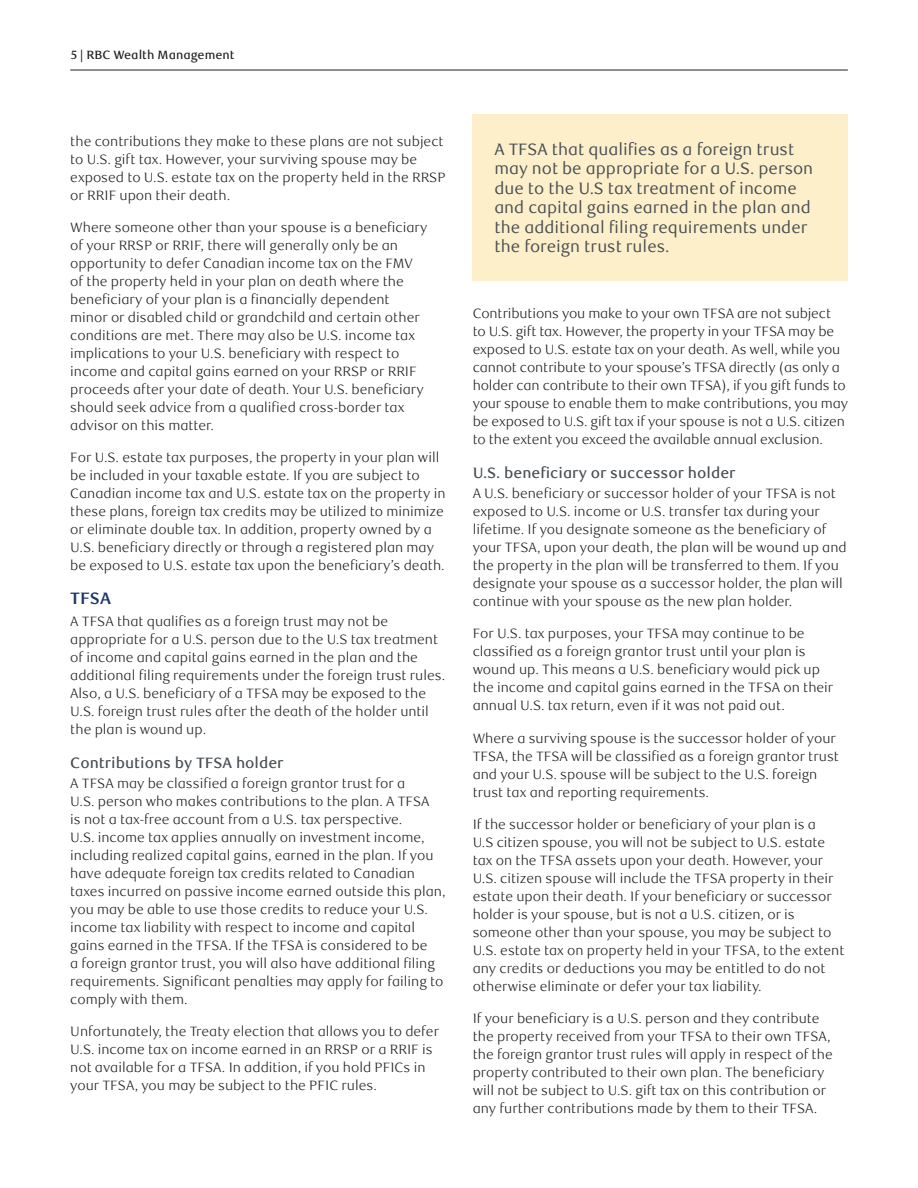
<style>
.page{position:relative;width:918px;height:1188px;background:#fff}
.page>*{position:absolute;margin:0;border:0;box-sizing:border-box;transform-origin:0 0}
.t1{font:16.5px/19.5px "RBC Text";color:#484e54}
.t2{font:700 16.5px "RBC Text";color:#1c366c}
.t3{font:500 15px "RBC Text";color:#484e54}
.t4{font:300 13.5px/18px "RBC Text";color:#231f20}
.t5{font:500 12px "RBC Text";color:#231f20}
</style>
<div class="page">
<hr style="left:70px;top:70px;width:778px;height:1px;background:#231f20">
<div style="left:473px;top:114px;width:375px;height:167px;background:#feefcb"></div>
<p class="t5" style="left:71px;top:47px;width:165px">5 | RBC Wealth Management</p>
<p class="t4" style="left:70px;top:132px;width:377px">the contributions they make to these plans are not subject to U.S. gift tax. However, your surviving spouse may be exposed to U.S. estate tax on the property held in the RRSP or RRIF upon their death.</p>
<p class="t4" style="left:70px;top:219px;width:359px">Where someone other than your spouse is a beneficiary of your RRSP or RRIF, there will generally only be an opportunity to defer Canadian income tax on the FMV of the property held in your plan on death where the beneficiary of your plan is a financially dependent minor or disabled child or grandchild and certain other conditions are met. There may also be U.S. income tax implications to your U.S. beneficiary with respect to income and capital gains earned on your RRSP or RRIF proceeds after your date of death. Your U.S. beneficiary should seek advice from a qualified cross-border tax advisor on this matter.</p>
<p class="t4" style="left:70px;top:449px;width:377px">For U.S. estate tax purposes, the property in your plan will be included in your taxable estate. If you are subject to Canadian income tax and U.S. estate tax on the property in these plans, foreign tax credits may be utilized to minimize or eliminate double tax. In addition, property owned by a U.S. beneficiary directly or through a registered plan may be exposed to U.S. estate tax upon the beneficiary’s death.</p>
<p class="t2" style="left:70px;top:589px;width:42px">TFSA</p>
<p class="t4" style="left:70px;top:613px;width:376px">A TFSA that qualifies as a foreign trust may not be appropriate for a U.S. person due to the U.S tax treatment of income and capital gains earned in the plan and the additional filing requirements under the foreign trust rules.<br>Also, a U.S. beneficiary of a TFSA may be exposed to the U.S. foreign trust rules after the death of the holder until the plan is wound up.</p>
<p class="t3" style="left:70px;top:754px;width:215px">Contributions by TFSA holder</p>
<p class="t4" style="left:70px;top:775px;width:377px">A TFSA may be classified a foreign grantor trust for a<br>U.S. person who makes contributions to the plan. A TFSA<br>is not a tax-free account from a U.S. tax perspective.<br>U.S. income tax applies annually on investment income, including realized capital gains, earned in the plan. If you have adequate foreign tax credits related to Canadian taxes incurred on passive income earned outside this plan, you may be able to use those credits to reduce your U.S. income tax liability with respect to income and capital gains earned in the TFSA. If the TFSA is considered to be<br>a foreign grantor trust, you will also have additional filing requirements. Significant penalties may apply for failing to comply with them.</p>
<p class="t4" style="left:70px;top:1023px;width:370px">Unfortunately, the Treaty election that allows you to defer U.S. income tax on income earned in an RRSP or a RRIF is not available for a TFSA. In addition, if you hold PFICs in your TFSA, you may be subject to the PFIC rules.</p>
<p class="t1" style="left:494px;top:140px;width:320px">A TFSA that qualifies as a foreign trust may not be appropriate for a U.S. person due to the U.S tax treatment of income and capital gains earned in the plan and the additional filing requirements under the foreign trust rules.</p>
<p class="t4" style="left:473px;top:305px;width:377px">Contributions you make to your own TFSA are not subject<br>to U.S. gift tax. However, the property in your TFSA may be exposed to U.S. estate tax on your death. As well, while you cannot contribute to your spouse’s TFSA directly (as only a holder can contribute to their own TFSA), if you gift funds to your spouse to enable them to make contributions, you may be exposed to U.S. gift tax if your spouse is not a U.S. citizen to the extent you exceed the available annual exclusion.</p>
<p class="t3" style="left:473px;top:464px;width:264px">U.S. beneficiary or successor holder</p>
<p class="t4" style="left:473px;top:485px;width:376px">A U.S. beneficiary or successor holder of your TFSA is not exposed to U.S. income or U.S. transfer tax during your lifetime. If you designate someone as the beneficiary of your TFSA, upon your death, the plan will be wound up and the property in the plan will be transferred to them. If you designate your spouse as a successor holder, the plan will continue with your spouse as the new plan holder.</p>
<p class="t4" style="left:473px;top:625px;width:362px">For U.S. tax purposes, your TFSA may continue to be classified as a foreign grantor trust until your plan is wound up. This means a U.S. beneficiary would pick up the income and capital gains earned in the TFSA on their annual U.S. tax return, even if it was not paid out.</p>
<p class="t4" style="left:473px;top:729px;width:368px">Where a surviving spouse is the successor holder of your TFSA, the TFSA will be classified as a foreign grantor trust and your U.S. spouse will be subject to the U.S. foreign trust tax and reporting requirements.</p>
<p class="t4" style="left:473px;top:816px;width:373px">If the successor holder or beneficiary of your plan is a<br>U.S citizen spouse, you will not be subject to U.S. estate tax on the TFSA assets upon your death. However, your U.S. citizen spouse will include the TFSA property in their estate upon their death. If your beneficiary or successor holder is your spouse, but is not a U.S. citizen, or is someone other than your spouse, you may be subject to U.S. estate tax on property held in your TFSA, to the extent any credits or deductions you may be entitled to do not otherwise eliminate or defer your tax liability.</p>
<p class="t4" style="left:473px;top:1010px;width:362px">If your beneficiary is a U.S. person and they contribute the property received from your TFSA to their own TFSA, the foreign grantor trust rules will apply in respect of the property contributed to their own plan. The beneficiary will not be subject to U.S. gift tax on this contribution or any further contributions made by them to their TFSA.</p>
</div>
